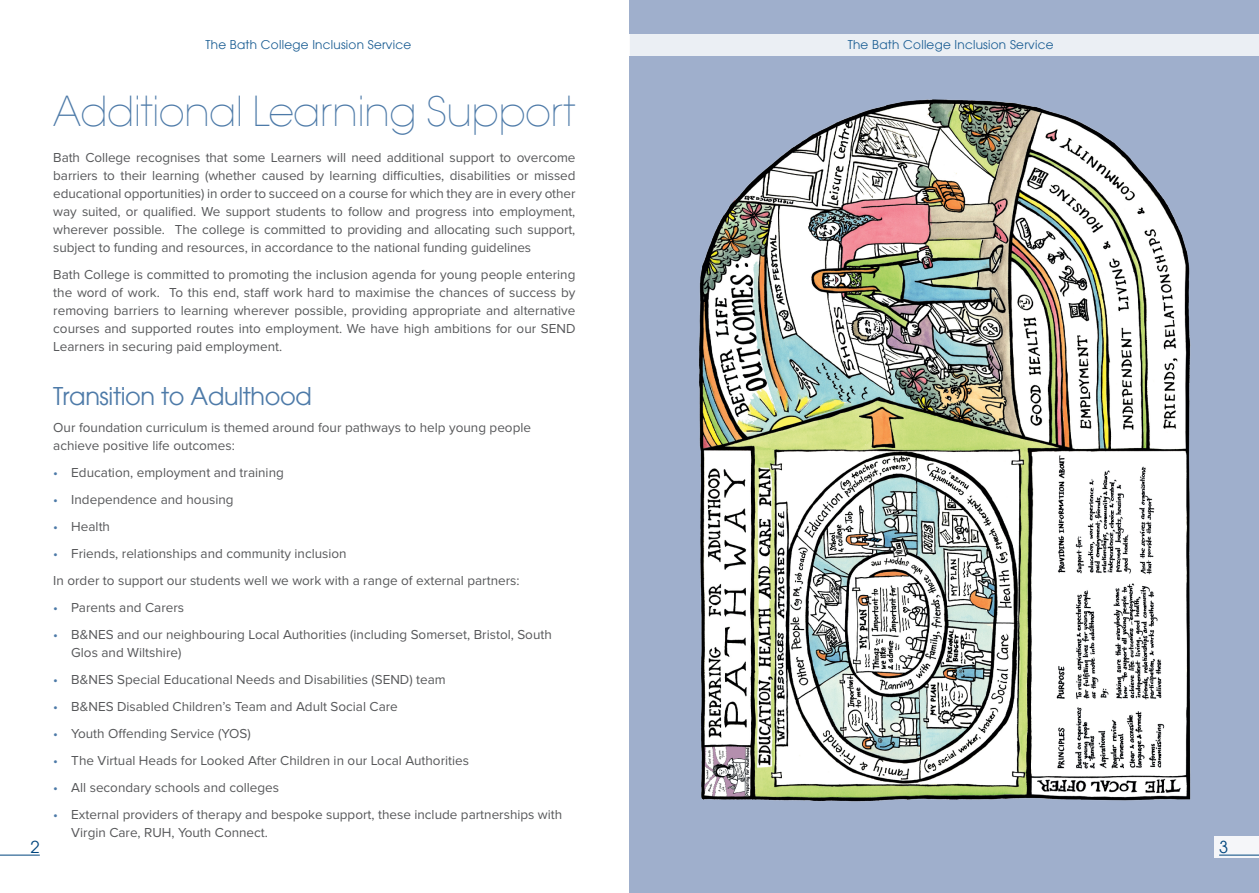
<style>
.page{position:relative;width:1259px;height:893px;background:#fff}
.page>*{position:absolute;margin:0;border:0;box-sizing:border-box;transform-origin:0 0}
.Heading_1{font:200 40.5px "Avant Garde";letter-spacing:-.015em;color:#4d7aa8}
.Heading_2{font:24px "Avant Garde";letter-spacing:-.015em;color:#4d7aa8}
.Page_Elements{font:16.5px "Avant Garde";color:#00467e}
.t1{font:13.5px/18px "Proxima Nova";color:#57585a}
.Page_Elements-2{font:12px "Avant Garde";letter-spacing:.02em;color:#1a5d93}
.s1{color:#4d7aa8}
</style>
<div class="page">
<div style="left:629px;top:0;width:630px;height:893px;background:#9fafcc"></div>
<img style="left:699px;top:99px;width:492px;height:702px">
<div style="left:1214px;top:836px;width:45px;height:22px;background:#f5f6f9"></div>
<hr style="left:1219px;top:855px;width:40px;height:1px;background:#00467e">
<div style="left:629px;top:34px;width:630px;height:21px;background:#ebeff4"></div>
<hr style="left:0;top:855px;width:40px;height:1px;background:#00467e">
<p class="Page_Elements-2" style="left:205px;top:38px;width:207px">The Bath College Inclusion Service</p>
<p class="Page_Elements-2" style="left:847px;top:38px;width:207px">The Bath College Inclusion Service</p>
<p class="Page_Elements" style="left:31px;top:838px;width:11px">2</p>
<p class="Heading_1" style="left:53px;top:87px;width:524px">Additional Learning Support</p>
<p class="t1" style="left:53px;top:149px;width:524px;text-align:justify">Bath College recognises that some Learners will need additional support to overcome barriers to their learning (whether caused by learning difficulties, disabilities or missed educational opportunities) in order to succeed on a course for which they are in every other way suited, or qualified. We support students to follow and progress into employment, wherever possible. The college is committed to providing and allocating such support, subject to funding and resources, in accordance to the national funding guidelines</p>
<p class="t1" style="left:53px;top:266px;width:524px;text-align:justify">Bath College is committed to promoting the inclusion agenda for young people entering the word of work. To this end, staff work hard to maximise the chances of success by removing barriers to learning wherever possible, providing appropriate and alternative courses and supported routes into employment. We have high ambitions for our SEND Learners in securing paid employment.</p>
<p class="Heading_2" style="left:53px;top:382px;width:260px">Transition to Adulthood</p>
<p class="t1" style="left:53px;top:419px;width:479px">Our foundation curriculum is themed around four pathways to help young people achieve positive life outcomes:</p>
<p class="t1" style="left:53px;top:464px;width:232px"><span class="s1">•</span> Education, employment and training</p>
<p class="t1" style="left:53px;top:491px;width:182px"><span class="s1">•</span> Independence and housing</p>
<p class="t1" style="left:53px;top:518px;width:58px"><span class="s1">•</span> Health</p>
<p class="t1" style="left:53px;top:545px;width:295px"><span class="s1">•</span> Friends, relationships and community inclusion</p>
<p class="t1" style="left:53px;top:572px;width:468px">In order to support our students well we work with a range of external partners:</p>
<p class="t1" style="left:53px;top:599px;width:132px"><span class="s1">•</span> Parents and Carers</p>
<p class="t1" style="left:71px;top:626px;width:482px;text-indent:-18px"><span class="s1">•</span> B&amp;NES and our neighbouring Local Authorities (including Somerset, Bristol, South<br>Glos and Wiltshire)</p>
<p class="t1" style="left:53px;top:671px;width:394px"><span class="s1">•</span> B&amp;NES Special Educational Needs and Disabilities (SEND) team</p>
<p class="t1" style="left:53px;top:698px;width:346px"><span class="s1">•</span> B&amp;NES Disabled Children’s Team and Adult Social Care</p>
<p class="t1" style="left:53px;top:725px;width:199px"><span class="s1">•</span> Youth Offending Service (YOS)</p>
<p class="t1" style="left:53px;top:752px;width:417px"><span class="s1">•</span> The Virtual Heads for Looked After Children in our Local Authorities</p>
<p class="t1" style="left:53px;top:779px;width:227px"><span class="s1">•</span> All secondary schools and colleges</p>
<p class="t1" style="left:71px;top:806px;width:492px;text-indent:-18px"><span class="s1">•</span> External providers of therapy and bespoke support, these include partnerships with<br>Virgin Care, RUH, Youth Connect.</p>
<p class="Page_Elements" style="left:1219px;top:838px;width:11px">3</p>
</div>
